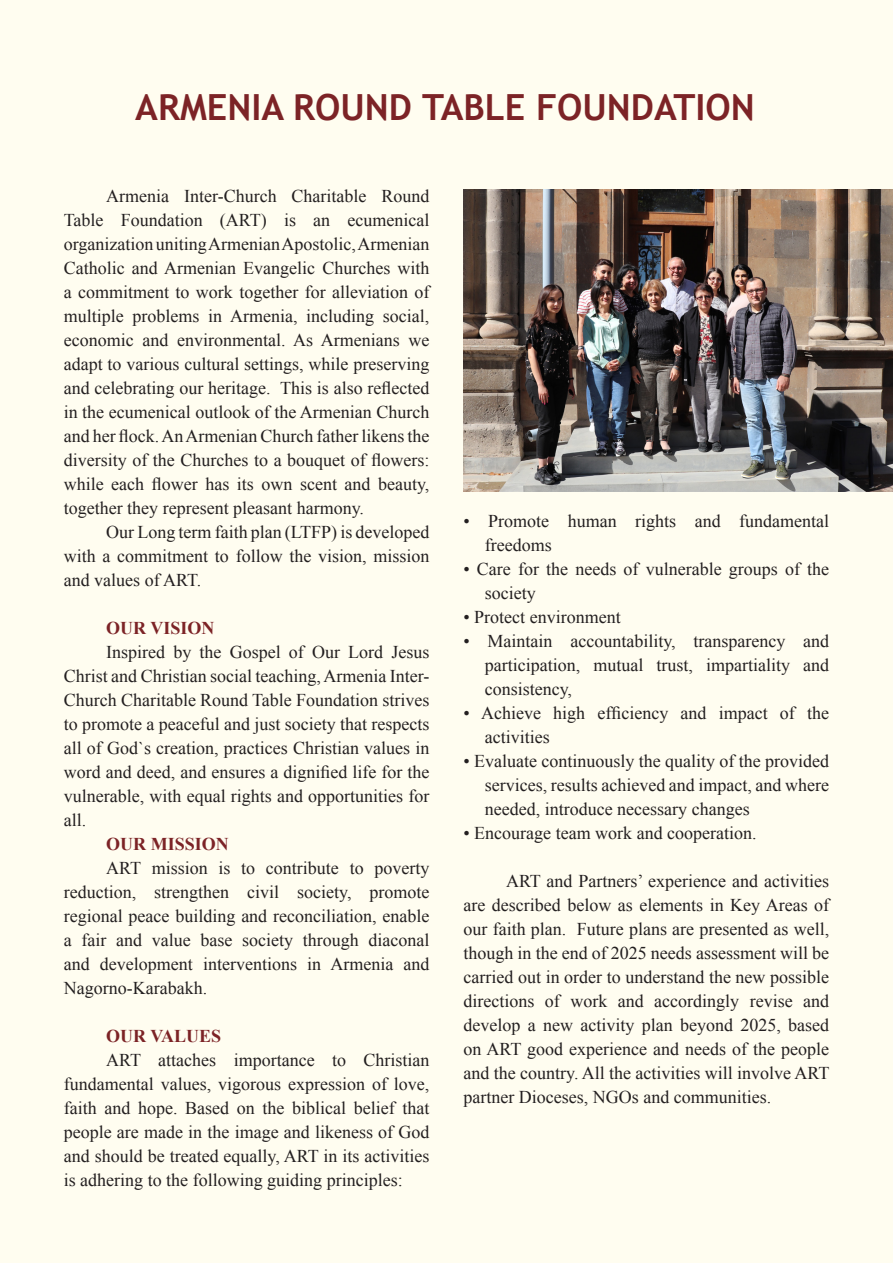
<style>
.page{position:relative;width:893px;height:1263px;background:#fffdf0}
.page>*{position:absolute;margin:0;border:0;box-sizing:border-box;transform-origin:0 0}
.Normal__Web{font:700 36px "Trebuchet MS";color:#7c2326}
.t1{font:18px/24px "Times New Roman";color:#231f20;text-align:justify}
.t2{font:700 18px "Times New Roman";color:#7c2326}
</style>
<div class="page">
<img style="left:463px;top:189px;width:430px;height:303px">
<p class="Normal__Web" style="left:135px;top:85px;width:621px">ARMENIA ROUND TABLE FOUNDATION</p>
<p class="t1" style="left:64px;top:183px;width:367px;text-indent:43px">Armenia Inter-Church Charitable Round Table Foundation (ART) is an ecumenical organization uniting Armenian Apostolic, Armenian Catholic and Armenian Evangelic Churches with a commitment to work together for alleviation of multiple problems in Armenia, including social, economic and environmental. As Armenians we adapt to various cultural settings, while preserving and celebrating our heritage. This is also reflected in the ecumenical outlook of the Armenian Church and her flock. An Armenian Church father likens the diversity of the Churches to a bouquet of flowers: while each flower has its own scent and beauty, together they represent pleasant harmony.</p>
<p class="t1" style="left:64px;top:519px;width:367px;text-indent:43px">Our Long term faith plan (LTFP) is developed with a commitment to follow the vision, mission and values of ART.</p>
<p class="t2" style="left:106px;top:615px;width:110px">OUR VISION</p>
<p class="t1" style="left:64px;top:639px;width:367px;text-indent:43px">Inspired by the Gospel of Our Lord Jesus Christ and Christian social teaching, Armenia Inter-Church Charitable Round Table Foundation strives to promote a peaceful and just society that respects all of God`s creation, practices Christian values in word and deed, and ensures a dignified life for the vulnerable, with equal rights and opportunities for all.</p>
<p class="t2" style="left:106px;top:831px;width:124px">OUR MISSION</p>
<p class="t1" style="left:64px;top:855px;width:367px;text-indent:43px">ART mission is to contribute to poverty reduction, strengthen civil society, promote regional peace building and reconciliation, enable a fair and value base society through diaconal and development interventions in Armenia and Nagorno-Karabakh.</p>
<p class="t2" style="left:106px;top:1023px;width:116px">OUR VALUES</p>
<p class="t1" style="left:64px;top:1047px;width:367px;text-indent:43px">ART attaches importance to Christian fundamental values, vigorous expression of love, faith and hope. Based on the biblical belief that people are made in the image and likeness of God and should be treated equally, ART in its activities is adhering to the following guiding principles:</p>
<p class="t1" style="left:485px;top:508px;width:346px;text-indent:-21px">• Promote human rights and fundamental freedoms</p>
<p class="t1" style="left:485px;top:556px;width:346px;text-indent:-21px">• Care for the needs of vulnerable groups of the society</p>
<p class="t1" style="left:463px;top:604px;width:159px">• Protect environment</p>
<p class="t1" style="left:485px;top:628px;width:346px;text-indent:-21px">• Maintain accountability, transparency and participation, mutual trust, impartiality and consistency,</p>
<p class="t1" style="left:485px;top:700px;width:346px;text-indent:-21px">• Achieve high efficiency and impact of the activities</p>
<p class="t1" style="left:485px;top:748px;width:346px;text-indent:-21px">• Evaluate continuously the quality of the provided services, results achieved and impact, and where needed, introduce necessary changes</p>
<p class="t1" style="left:463px;top:820px;width:295px">• Encourage team work and cooperation.</p>
<p class="t1" style="left:463px;top:868px;width:367px;text-indent:43px">ART and Partners’ experience and activities are described below as elements in Key Areas of our faith plan. Future plans are presented as well, though in the end of 2025 needs assessment will be carried out in order to understand the new possible directions of work and accordingly revise and develop a new activity plan beyond 2025, based on ART good experience and needs of the people and the country. All the activities will involve ART partner Dioceses, NGOs and communities.</p>
</div>
